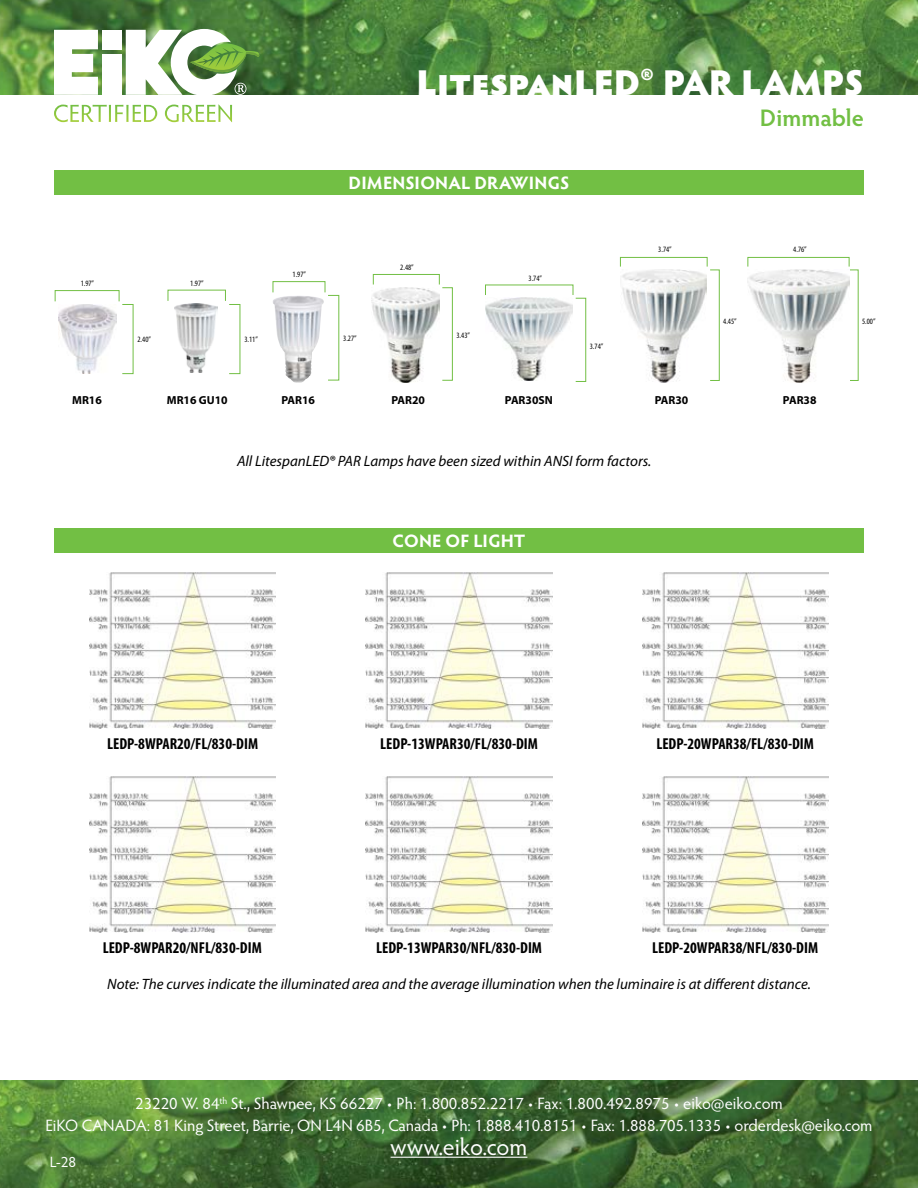
<style>
.page{position:relative;width:918px;height:1188px;background:#fff}
.page>*{position:absolute;margin:0;border:0;box-sizing:border-box;transform-origin:0 0}
.t1{font:900 36px "Hypatia Sans Pro";letter-spacing:-.005em;color:#fff}
.t2{font:24px "Hypatia Sans Pro";color:#fff}
.t3{font:600 24px "Hypatia Sans Pro";color:#72bf44}
.t4{font:700 18px "Hypatia Sans Pro";letter-spacing:.015em;color:#fff}
.t5{font:16.5px/21.6px "Hypatia Sans Pro";letter-spacing:-.005em;color:#fff;text-align:center}
.t6{font:700 condensed 15.9px "Myriad Pro";color:#000}
.t7{font:italic 15px "Myriad Pro";color:#000}
.t8{font:15px "Hypatia Sans Pro";color:#fff}
.t9{font:700 11.7px "Myriad Pro";color:#000}
.t10{font:condensed 8.1px "Myriad Pro";color:#000}
</style>
<div class="page">
<img style="left:0;top:0;width:918px;height:94px">
<img style="left:0;top:1080px;width:918px;height:108px">
<svg style="left:54px;top:30px;width:44px;height:65px"></svg>
<div style="left:102px;top:30px;width:20px;height:19px;background:#fff"></div>
<div style="left:102px;top:54px;width:20px;height:41px;background:#fff"></div>
<svg style="left:126px;top:29px;width:134px;height:66px"></svg>
<svg style="left:54px;top:105px;width:178px;height:17px"></svg>
<hr style="left:391px;top:1157px;width:136px;height:1px;background:#fff">
<div style="left:54px;top:170px;width:810px;height:25px;background:#72bf44"></div>
<div style="left:54px;top:528px;width:810px;height:25px;background:#72bf44"></div>
<img style="left:90px;top:572px;width:186px;height:156px">
<img style="left:89px;top:777px;width:186px;height:155px">
<img style="left:366px;top:572px;width:186px;height:156px">
<img style="left:366px;top:777px;width:186px;height:155px">
<img style="left:642px;top:572px;width:186px;height:156px">
<img style="left:642px;top:777px;width:186px;height:155px">
<div style="left:710px;top:270px;width:10px;height:111px;border:1px solid #72bf44"></div>
<div style="left:620px;top:257px;width:87px;height:10px;border:1px solid #72bf44"></div>
<img style="left:621px;top:269px;width:86px;height:114px">
<div style="left:328px;top:295px;width:11px;height:85px;border:1px solid #72bf44"></div>
<div style="left:273px;top:281px;width:52px;height:12px;border:1px solid #72bf44"></div>
<img style="left:273px;top:296px;width:51px;height:87px">
<div style="left:442px;top:287px;width:11px;height:94px;border:1px solid #72bf44"></div>
<div style="left:373px;top:274px;width:67px;height:11px;border:1px solid #72bf44"></div>
<img style="left:372px;top:287px;width:68px;height:96px">
<div style="left:748px;top:257px;width:101px;height:10px;border:1px solid #72bf44"></div>
<img style="left:748px;top:269px;width:101px;height:114px">
<div style="left:55px;top:290px;width:64px;height:12px;border:1px solid #72bf44"></div>
<img style="left:59px;top:304px;width:58px;height:69px">
<img style="left:174px;top:304px;width:44px;height:69px">
<div style="left:575px;top:298px;width:11px;height:84px;border:1px solid #72bf44"></div>
<img style="left:485px;top:298px;width:88px;height:83px">
<h1 class="t1" style="left:417px;top:56px;width:449px">LitespanLED® PAR LAMPS</h1>
<h2 class="t3" style="left:760px;top:101px;width:106px">Dimmable</h2>
<p class="t10" style="left:81px;top:279px;width:15px">1.97”</p>
<p class="t9" style="left:72px;top:394px;width:31px">MR16</p>
<p class="t4" style="left:349px;top:170px;width:222px">DIMENSIONAL DRAWINGS</p>
<p class="t10" style="left:137px;top:335px;width:15px">2.40”</p>
<p class="t10" style="left:190px;top:279px;width:15px">1.97”</p>
<p class="t10" style="left:244px;top:335px;width:15px">3.11”</p>
<p class="t9" style="left:167px;top:394px;width:62px">MR16 GU10</p>
<p class="t10" style="left:293px;top:270px;width:15px">1.97”</p>
<p class="t10" style="left:343px;top:334px;width:15px">3.27”</p>
<p class="t10" style="left:400px;top:263px;width:15px">2.48”</p>
<p class="t10" style="left:456px;top:331px;width:15px">3.43”</p>
<p class="t10" style="left:529px;top:274px;width:15px">3.74”</p>
<p class="t10" style="left:590px;top:342px;width:15px">3.74”</p>
<p class="t10" style="left:658px;top:244px;width:15px">3.74”</p>
<p class="t9" style="left:505px;top:394px;width:49px">PAR30SN</p>
<p class="t9" style="left:281px;top:394px;width:35px">PAR16</p>
<p class="t9" style="left:655px;top:394px;width:35px">PAR30</p>
<p class="t9" style="left:391px;top:394px;width:35px">PAR20</p>
<p class="t7" style="left:237px;top:453px;width:416px">All LitespanLED® PAR Lamps have been sized within ANSI form factors.</p>
<p class="t4" style="left:393px;top:528px;width:135px">CONE OF LIGHT</p>
<p class="t10" style="left:723px;top:317px;width:15px">4.45”</p>
<p class="t10" style="left:793px;top:244px;width:15px">4.76”</p>
<p class="t9" style="left:783px;top:394px;width:35px">PAR38</p>
<p class="t10" style="left:862px;top:317px;width:15px">5.00”</p>
<p class="t6" style="left:107px;top:735px;width:152px">LEDP-8WPAR20/FL/830-DIM</p>
<p class="t6" style="left:380px;top:735px;width:159px">LEDP-13WPAR30/FL/830-DIM</p>
<p class="t6" style="left:656px;top:735px;width:159px">LEDP-20WPAR38/FL/830-DIM</p>
<p class="t6" style="left:103px;top:939px;width:161px">LEDP-8WPAR20/NFL/830-DIM</p>
<p class="t6" style="left:652px;top:939px;width:167px">LEDP-20WPAR38/NFL/830-DIM</p>
<p class="t7" style="left:107px;top:976px;width:705px">Note: The curves indicate the illuminated area and the average illumination when the luminaire is at different distance.</p>
<p class="t6" style="left:376px;top:939px;width:167px">LEDP-13WPAR30/NFL/830-DIM</p>
<p class="t5" style="left:45px;top:1092px;width:829px">23220 W. 84<sup>th</sup> St., Shawnee, KS 66227 • Ph: 1.800.852.2217 • Fax: 1.800.492.8975 • eiko@eiko.com<br>EiKO CANADA: 81 King Street, Barrie, ON L4N 6B5, Canada • Ph: 1.888.410.8151 • Fax: 1.888.705.1335 • orderdesk@eiko.com</p>
<h2 class="t2" style="left:391px;top:1131px;width:138px">www.eiko.com</h2>
<p class="t8" style="left:50px;top:1152px;width:28px">L-28</p>
</div>
